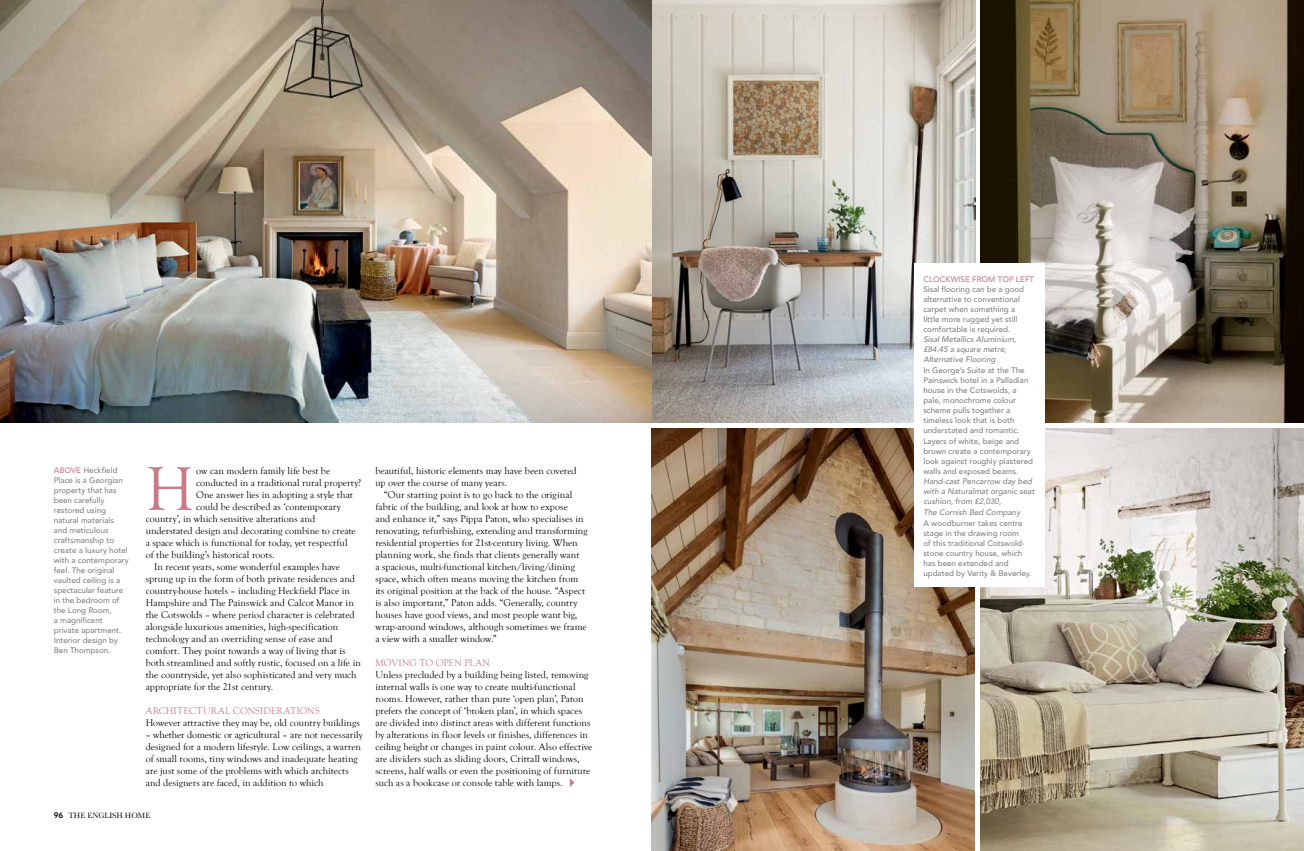
<style>
.page{position:relative;width:1304px;height:851px;background:#fff}
.page>*{position:absolute;margin:0;border:0;box-sizing:border-box;transform-origin:0 0}
.t1{font:63.5px "Goudy Old Style T";color:#ca7a87}
.t2{font:10px/12px "Goudy Old Style T";letter-spacing:.005em;color:#000}
.t3{font:10px "Goudy Old Style T";color:#ca7a87}
.t4{font:500 8px/10px "Avenir";color:#808285}
.t5{font:italic 500 8px/10px "Avenir";color:#808285}
.t6{font:500 8px "Avenir";color:#ca7a87}
.t7{font:8px "Baskerville";color:#000}
.s1{color:#ca7a87}
.s2{font-family:"Avenir";font-weight:800}
</style>
<div class="page">
<img style="left:981px;top:0;width:323px;height:422px">
<img style="left:652px;top:0;width:323px;height:422px">
<img style="left:652px;top:428px;width:322px;height:422px">
<img style="left:980px;top:428px;width:324px;height:422px">
<div style="left:914px;top:264px;width:130px;height:322px;background:#fff"></div>
<img style="left:0;top:0;width:652px;height:422px">
<p class="t4" style="left:54px;top:465px;width:76px"><span class="s1">ABOVE</span> Heckfield<br>Place is a Georgian property that has been carefully restored using natural materials and meticulous craftsmanship to create a luxury hotel with a contemporary feel. The original vaulted ceiling is a spectacular feature in the bedroom of the Long Room,<br>a magnificent private apartment.<br>Interior design by<br>Ben Thompson.</p>
<h1 class="t1" style="left:146px;top:453px;width:50px">H</h1>
<p class="t2" style="left:196px;top:464px;width:135px">ow can modern family life best be</p>
<p class="t2" style="left:196px;top:476px;width:167px">conducted in a traditional rural property?</p>
<p class="t2" style="left:196px;top:488px;width:158px">One answer lies in adopting a style that</p>
<p class="t2" style="left:196px;top:500px;width:146px">could be described as ‘contemporary</p>
<p class="t2" style="left:146px;top:512px;width:171px">country’, in which sensitive alterations and</p>
<p class="t2" style="left:146px;top:524px;width:212px">understated design and decorating combine to create</p>
<p class="t2" style="left:146px;top:536px;width:203px">a space which is functional for today, yet respectful</p>
<p class="t2" style="left:146px;top:548px;width:130px">of the building’s historical roots.</p>
<p class="t2" style="left:154px;top:560px;width:187px">In recent years, some wonderful examples have</p>
<p class="t2" style="left:146px;top:572px;width:211px">sprung up in the form of both private residences and</p>
<p class="t2" style="left:146px;top:584px;width:206px">country-house hotels – including Heckfield Place in</p>
<p class="t2" style="left:146px;top:596px;width:210px">Hampshire and The Painswick and Calcot Manor in</p>
<p class="t2" style="left:146px;top:608px;width:211px">the Cotswolds – where period character is celebrated</p>
<p class="t2" style="left:146px;top:620px;width:194px">alongside luxurious amenities, high-specification</p>
<p class="t2" style="left:146px;top:632px;width:188px">technology and an overriding sense of ease and</p>
<p class="t2" style="left:146px;top:644px;width:201px">comfort. They point towards a way of living that is</p>
<p class="t2" style="left:146px;top:656px;width:217px">both streamlined and softly rustic, focused on a life in</p>
<p class="t2" style="left:146px;top:668px;width:212px">the countryside, yet also sophisticated and very much</p>
<p class="t2" style="left:146px;top:680px;width:129px">appropriate for the 21st century.</p>
<p class="t3" style="left:146px;top:704px;width:175px">ARCHITECTURAL CONSIDERATIONS</p>
<p class="t2" style="left:146px;top:716px;width:216px">However attractive they may be, old country buildings</p>
<p class="t2" style="left:146px;top:728px;width:218px">– whether domestic or agricultural – are not necessarily designed for a modern lifestyle. Low ceilings, a warren of small rooms, tiny windows and inadequate heating are just some of the problems with which architects and designers are faced, in addition to which</p>
<p class="t7" style="left:54px;top:810px;width:98px"><span class="s2">96</span> THE ENGLISH HOME</p>
<p class="t2" style="left:375px;top:464px;width:203px">beautiful, historic elements may have been covered up over the course of many years.</p>
<p class="t2" style="left:375px;top:488px;width:214px;text-indent:8px">“Our starting point is to go back to the original fabric of the building, and look at how to expose<br>and enhance it,” says Pippa Paton, who specialises in renovating, refurbishing, extending and transforming residential properties for 21st-century living. When planning work, she finds that clients generally want<br>a spacious, multi-functional kitchen/living/dining space, which often means moving the kitchen from its original position at the back of the house. “Aspect is also important,” Paton adds. “Generally, country houses have good views, and most people want big, wrap-around windows, although sometimes we frame a view with a smaller window.”</p>
<p class="t3" style="left:375px;top:656px;width:116px">MOVING TO OPEN PLAN</p>
<p class="t2" style="left:375px;top:668px;width:218px">Unless precluded by a building being listed, removing internal walls is one way to create multi-functional rooms. However, rather than pure ‘open plan’, Paton prefers the concept of ‘broken plan’, in which spaces are divided into distinct areas with different functions by alterations in floor levels or finishes, differences in ceiling height or changes in paint colour. Also effective are dividers such as sliding doors, Crittall windows, screens, half walls or even the positioning of furniture such as a bookcase or console table with lamps.</p>
<p class="t6" style="left:923px;top:273px;width:112px">CLOCKWISE FROM TOP LEFT</p>
<p class="t4" style="left:923px;top:284px;width:102px">Sisal flooring can be a good alternative to conventional carpet when something a little more rugged yet still comfortable is required.</p>
<p class="t5" style="left:923px;top:334px;width:95px">Sisal Metallics Aluminium, £84.45 a square metre,<br>Alternative Flooring</p>
<p class="t4" style="left:923px;top:365px;width:107px">In George’s Suite at the The<br>Painswick hotel in a Palladian house in the Cotswolds, a pale, monochrome colour scheme pulls together a timeless look that is both understated and romantic.</p>
<p class="t4" style="left:923px;top:437px;width:111px">Layers of white, beige and brown create a contemporary look against roughly plastered walls and exposed beams.</p>
<p class="t5" style="left:923px;top:477px;width:113px">Hand-cast Pencarrow day bed with a Naturalmat organic seat cushion, from £2,030,<br>The Cornish Bed Company</p>
<p class="t4" style="left:923px;top:518px;width:110px">A woodburner takes centre stage in the drawing room<br>of this traditional Cotswold&shy;stone country house, which has been extended and updated by Verity &amp; Beverley.</p>
</div>
